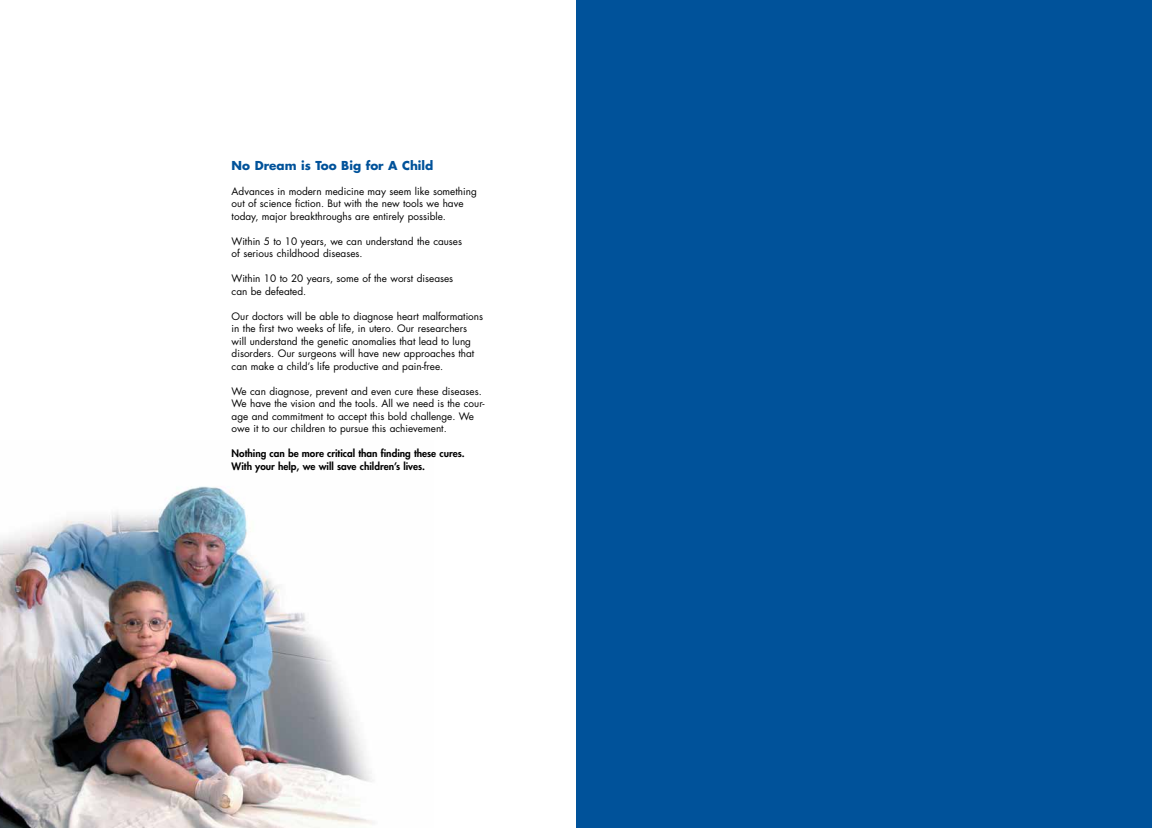
<style>
.page{position:relative;width:1152px;height:828px;background:#fff}
.page>*{position:absolute;margin:0;border:0;box-sizing:border-box;transform-origin:0 0}
.t1{font:700 12px "Futura";color:#00529a}
.t2{font:10px/12.5px "Futura";color:#000}
.t3{font:800 10px/12.5px "Futura";color:#000}
</style>
<div class="page">
<img style="left:0;top:486px;width:373px;height:342px">
<div style="left:576px;top:0;width:576px;height:828px;background:#00529a"></div>
<p class="t1" style="left:232px;top:157px;width:203px">No Dream is Too Big for A Child</p>
<p class="t2" style="left:232px;top:185px;width:247px">Advances in modern medicine may seem like something out of science fiction. But with the new tools we have today, major breakthroughs are entirely possible.</p>
<p class="t2" style="left:232px;top:235px;width:232px">Within 5 to 10 years, we can understand the causes of serious childhood diseases.</p>
<p class="t2" style="left:232px;top:272px;width:223px">Within 10 to 20 years, some of the worst diseases can be defeated.</p>
<p class="t2" style="left:232px;top:310px;width:253px">Our doctors will be able to diagnose heart malformations in the first two weeks of life, in utero. Our researchers will understand the genetic anomalies that lead to lung disorders. Our surgeons will have new approaches that can make a child’s life productive and pain-free.</p>
<p class="t2" style="left:232px;top:385px;width:254px">We can diagnose, prevent and even cure these diseases.<br>We have the vision and the tools. All we need is the cour&shy;age and commitment to accept this bold challenge. We owe it to our children to pursue this achievement.</p>
<p class="t3" style="left:232px;top:447px;width:235px">Nothing can be more critical than finding these cures.<br>With your help, we will save children’s lives.</p>
</div>
